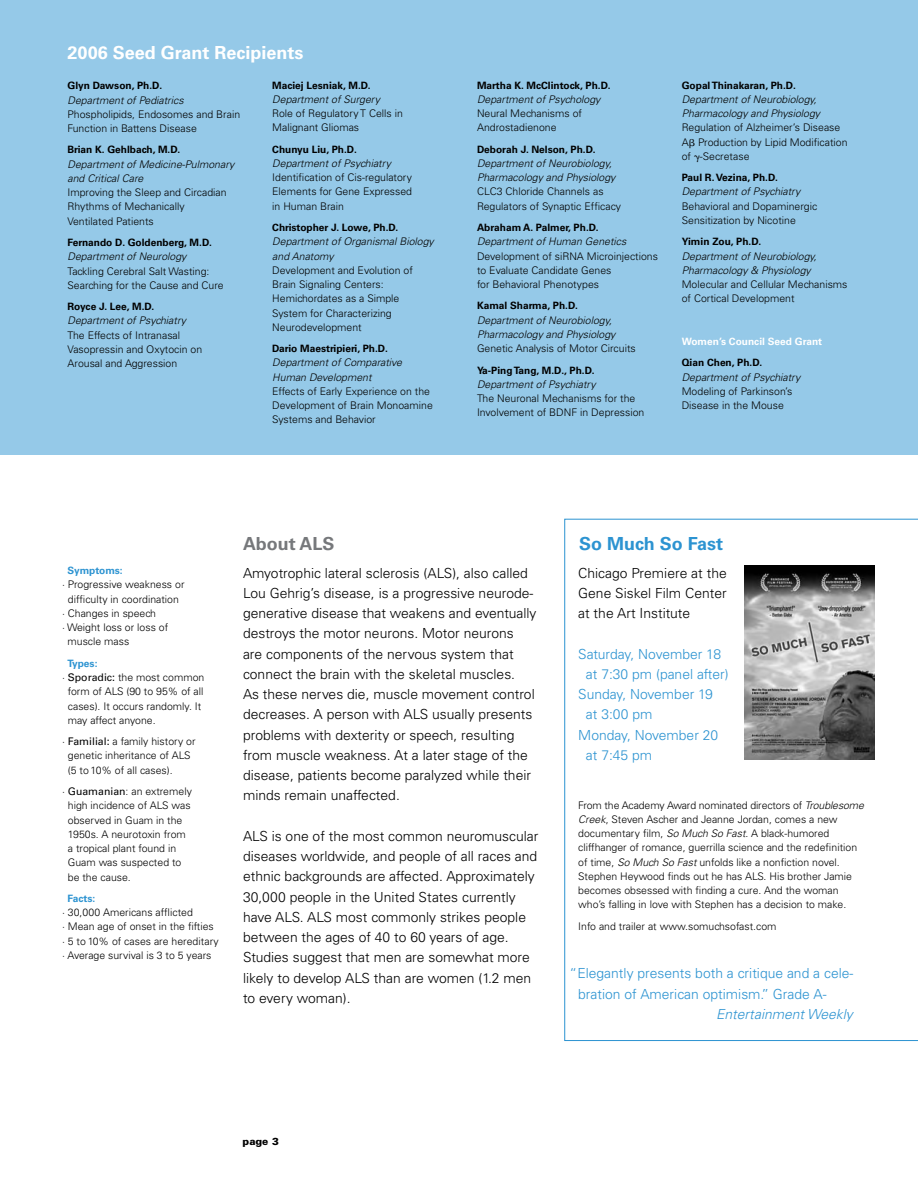
<style>
.page{position:relative;width:918px;height:1188px;background:#fff}
.page>*{position:absolute;margin:0;border:0;box-sizing:border-box;transform-origin:0 0}
.t1{font:700 18px "Univers";color:#fff}
.t2{font:700 18px "Univers";color:#2c93d1}
.t3{font:700 18px "Univers";color:#76787b}
.t4{font:300 13.8px/20.2px "Univers";color:#000}
.t5{font:300 13.8px/20.2px "Univers";color:#2c93d1}
.t6{font:italic 300 13.8px "Univers";color:#2c93d1}
.t7{font:300 10.5px/14.2px "Univers";color:#000}
.t8{font:italic 300 10.5px/14.2px "Univers";color:#000}
.t9{font:700 10.2px "Univers";color:#000}
.t10{font:700 10.2px "Univers";color:#fff}
.t11{font:700 10.2px "Univers";color:#2c93d1}
.t12{font:900 10.2px "Univers";color:#000}
.s1{font-family:"Universal Greekwith Math Pi";font-weight:400}
.s2{font-weight:400}
.s3{font-style:italic}
</style>
<div class="page">
<svg style="left:565px;top:519px;width:353px;height:522px"></svg>
<div style="left:0;top:0;width:918px;height:455px;background:#95c9e8"></div>
<img style="left:745px;top:566px;width:130px;height:193px">
<h1 class="t1" style="left:68px;top:42px;width:238px">2006 Seed Grant Recipients</h1>
<p class="t9" style="left:68px;top:80px;width:96px">Glyn Dawson, Ph.D.</p>
<p class="t8" style="left:68px;top:93px;width:118px">Department of Pediatrics</p>
<p class="t7" style="left:68px;top:107px;width:174px">Phospholipids, Endosomes and Brain<br>Function in Battens Disease</p>
<p class="t9" style="left:68px;top:144px;width:114px">Brian K. Gehlbach, M.D.</p>
<p class="t8" style="left:68px;top:157px;width:169px">Department of Medicine-Pulmonary and Critical Care</p>
<p class="t7" style="left:68px;top:185px;width:161px">Improving the Sleep and Circadian<br>Rhythms of Mechanically<br>Ventilated Patients</p>
<p class="t9" style="left:68px;top:237px;width:146px">Fernando D. Goldenberg, M.D.</p>
<p class="t8" style="left:68px;top:249px;width:121px">Department of Neurology</p>
<p class="t7" style="left:68px;top:264px;width:158px">Tackling Cerebral Salt Wasting:<br>Searching for the Cause and Cure</p>
<p class="t9" style="left:68px;top:301px;width:88px">Royce J. Lee, M.D.</p>
<p class="t8" style="left:68px;top:314px;width:120px">Department of Psychiatry</p>
<p class="t7" style="left:68px;top:328px;width:136px">The Effects of Intranasal<br>Vasopressin and Oxytocin on<br>Arousal and Aggression</p>
<p class="t9" style="left:272px;top:79px;width:100px">Maciej Lesniak, M.D.</p>
<p class="t8" style="left:272px;top:92px;width:109px">Department of Surgery</p>
<p class="t7" style="left:272px;top:106px;width:132px">Role of Regulatory T Cells in<br>Malignant Gliomas</p>
<p class="t9" style="left:272px;top:143px;width:86px">Chunyu Liu, Ph.D.</p>
<p class="t8" style="left:272px;top:156px;width:120px">Department of Psychiatry</p>
<p class="t7" style="left:272px;top:170px;width:141px;text-align:justify">Identification of Cis-regulatory Elements for Gene Expressed in Human Brain</p>
<p class="t9" style="left:272px;top:222px;width:128px">Christopher J. Lowe, Ph.D.</p>
<p class="t8" style="left:272px;top:235px;width:163px">Department of Organismal Biology and Anatomy</p>
<p class="t7" style="left:272px;top:263px;width:142px">Development and Evolution of<br>Brain Signaling Centers:<br>Hemichordates as a Simple<br>System for Characterizing<br>Neurodevelopment</p>
<p class="t9" style="left:272px;top:343px;width:117px">Dario Maestripieri, Ph.D.</p>
<p class="t8" style="left:272px;top:356px;width:131px">Department of Comparative<br>Human Development</p>
<p class="t7" style="left:272px;top:384px;width:162px">Effects of Early Experience on the<br>Development of Brain Monoamine<br>Systems and Behavior</p>
<p class="t9" style="left:477px;top:79px;width:135px">Martha K. McClintock, Ph.D.</p>
<p class="t8" style="left:477px;top:92px;width:125px">Department of Psychology</p>
<p class="t7" style="left:477px;top:106px;width:107px">Neural Mechanisms of<br>Androstadienone</p>
<p class="t9" style="left:477px;top:143px;width:120px">Deborah J. Nelson, Ph.D.</p>
<p class="t8" style="left:477px;top:156px;width:140px">Department of Neurobiology,<br>Pharmacology and Physiology</p>
<p class="t7" style="left:477px;top:185px;width:146px">CLC3 Chloride Channels as<br>Regulators of Synaptic Efficacy</p>
<p class="t9" style="left:477px;top:222px;width:123px">Abraham A. Palmer, Ph.D.</p>
<p class="t8" style="left:477px;top:235px;width:151px">Department of Human Genetics</p>
<p class="t7" style="left:477px;top:249px;width:183px">Development of siRNA Microinjections to Evaluate Candidate Genes<br>for Behavioral Phenotypes</p>
<p class="t9" style="left:477px;top:300px;width:102px">Kamal Sharma, Ph.D.</p>
<p class="t8" style="left:477px;top:313px;width:140px">Department of Neurobiology,<br>Pharmacology and Physiology</p>
<p class="t7" style="left:477px;top:341px;width:160px">Genetic Analysis of Motor Circuits</p>
<p class="t9" style="left:477px;top:364px;width:119px">Ya-Ping Tang, M.D., Ph.D.</p>
<p class="t8" style="left:477px;top:377px;width:120px">Department of Psychiatry</p>
<p class="t7" style="left:477px;top:391px;width:169px">The Neuronal Mechanisms for the<br>Involvement of BDNF in Depression</p>
<p class="t9" style="left:682px;top:79px;width:116px">Gopal Thinakaran, Ph.D.</p>
<p class="t8" style="left:682px;top:92px;width:140px">Department of Neurobiology,<br>Pharmacology and Physiology</p>
<p class="t7" style="left:682px;top:121px;width:167px">Regulation of Alzheimer’s Disease<br>A<span class="s1">b</span> Production by Lipid Modification of <span class="s1">g</span>-Secretase</p>
<p class="t9" style="left:682px;top:172px;width:98px">Paul R. Vezina, Ph.D.</p>
<p class="t8" style="left:682px;top:185px;width:120px">Department of Psychiatry</p>
<p class="t7" style="left:682px;top:199px;width:137px">Behavioral and Dopaminergic<br>Sensitization by Nicotine</p>
<p class="t9" style="left:682px;top:236px;width:81px">Yimin Zou, Ph.D.</p>
<p class="t8" style="left:682px;top:249px;width:137px">Department of Neurobiology,<br>Pharmacology &amp; Physiology</p>
<p class="t7" style="left:682px;top:277px;width:167px">Molecular and Cellular Mechanisms of Cortical Development</p>
<p class="t10" style="left:682px;top:336px;width:142px">Women’s Council Seed Grant</p>
<p class="t9" style="left:682px;top:357px;width:82px">Qian Chen, Ph.D.</p>
<p class="t8" style="left:682px;top:370px;width:120px">Department of Psychiatry</p>
<p class="t7" style="left:682px;top:384px;width:112px">Modeling of Parkinson’s<br>Disease in the Mouse</p>
<h1 class="t3" style="left:243px;top:533px;width:93px">About ALS</h1>
<h1 class="t2" style="left:579px;top:533px;width:145px">So Much So Fast</h1>
<p class="t11" style="left:68px;top:565px;width:57px">Symptoms:</p>
<p class="t7" style="left:62px;top:578px;width:124px">· Progressive weakness or</p>
<p class="t7" style="left:68px;top:592px;width:113px">difficulty in coordination</p>
<p class="t7" style="left:62px;top:606px;width:96px">· Changes in speech</p>
<p class="t7" style="left:62px;top:620px;width:108px">· Weight loss or loss of</p>
<p class="t7" style="left:68px;top:635px;width:63px">muscle mass</p>
<p class="t11" style="left:68px;top:657px;width:31px">Types:</p>
<p class="t7" style="left:68px;top:670px;width:138px;text-indent:-6px">· <span class="s2">Sporadic:</span> the most common form of ALS (90 to 95% of all cases). It occurs randomly. It may affect anyone.</p>
<p class="t7" style="left:68px;top:734px;width:129px;text-indent:-6px">· <span class="s2">Familial:</span> a family history or genetic inheritance of ALS (5 to 10% of all cases).</p>
<p class="t7" style="left:68px;top:784px;width:126px;text-indent:-6px">· <span class="s2">Guamanian</span>: an extremely high incidence of ALS was observed in Guam in the<br>1950s. A neurotoxin from a tropical plant found in<br>Guam was suspected to be the cause.</p>
<p class="t11" style="left:68px;top:892px;width:29px">Facts:</p>
<p class="t7" style="left:62px;top:905px;width:158px">· 30,000 Americans afflicted<br>· Mean age of onset in the fifties · 5 to 10% of cases are hereditary · Average survival is 3 to 5 years</p>
<p class="t4" style="left:243px;top:563px;width:295px">Amyotrophic lateral sclerosis (ALS), also called Lou Gehrig’s disease, is a progressive neurode&shy;generative disease that weakens and eventually destroys the motor neurons. Motor neurons are components of the nervous system that connect the brain with the skeletal muscles.<br>As these nerves die, muscle movement control decreases. A person with ALS usually presents problems with dexterity or speech, resulting from muscle weakness. At a later stage of the disease, patients become paralyzed while their minds remain unaffected.</p>
<p class="t4" style="left:243px;top:826px;width:297px">ALS is one of the most common neuromuscular diseases worldwide, and people of all races and ethnic backgrounds are affected. Approximately 30,000 people in the United States currently have ALS. ALS most commonly strikes people between the ages of 40 to 60 years of age.<br>Studies suggest that men are somewhat more likely to develop ALS than are women (1.2 men to every woman).</p>
<h2 class="t4" style="left:578px;top:563px;width:150px;text-align:justify">Chicago Premiere at the Gene Siskel Film Center at the Art Institute</h2>
<h2 class="t5" style="left:578px;top:644px;width:145px">Saturday, November 18</h2>
<h2 class="t5" style="left:586px;top:664px;width:144px">at 7:30 pm (panel after)</h2>
<h2 class="t5" style="left:578px;top:684px;width:136px">Sunday, November 19</h2>
<h2 class="t5" style="left:586px;top:704px;width:68px">at 3:00 pm</h2>
<h2 class="t5" style="left:578px;top:725px;width:142px">Monday, November 20</h2>
<h2 class="t5" style="left:586px;top:745px;width:68px">at 7:45 pm</h2>
<p class="t7" style="left:578px;top:798px;width:287px">From the Academy Award nominated directors of <span class="s3">Troublesome Creek</span>, Steven Ascher and Jeanne Jordan, comes a new documentary film, <span class="s3">So Much So Fast</span>. A black-humored cliffhanger of romance, guerrilla science and the redefinition of time, <span class="s3">So Much So Fast</span> unfolds like a nonfiction novel.<br>Stephen Heywood finds out he has ALS. His brother Jamie becomes obsessed with finding a cure. And the woman who’s falling in love with Stephen has a decision to make.</p>
<p class="t7" style="left:578px;top:919px;width:200px">Info and trailer at www.somuchsofast.com</p>
<h2 class="t5" style="left:578px;top:963px;width:277px;text-indent:-9px">“Elegantly presents both a critique and a cele&shy;bration of American optimism.” Grade A-</h2>
<h2 class="t6" style="left:716px;top:1006px;width:138px">Entertainment Weekly</h2>
<p class="t12" style="left:243px;top:1135px;width:27px">page</p>
</div>
